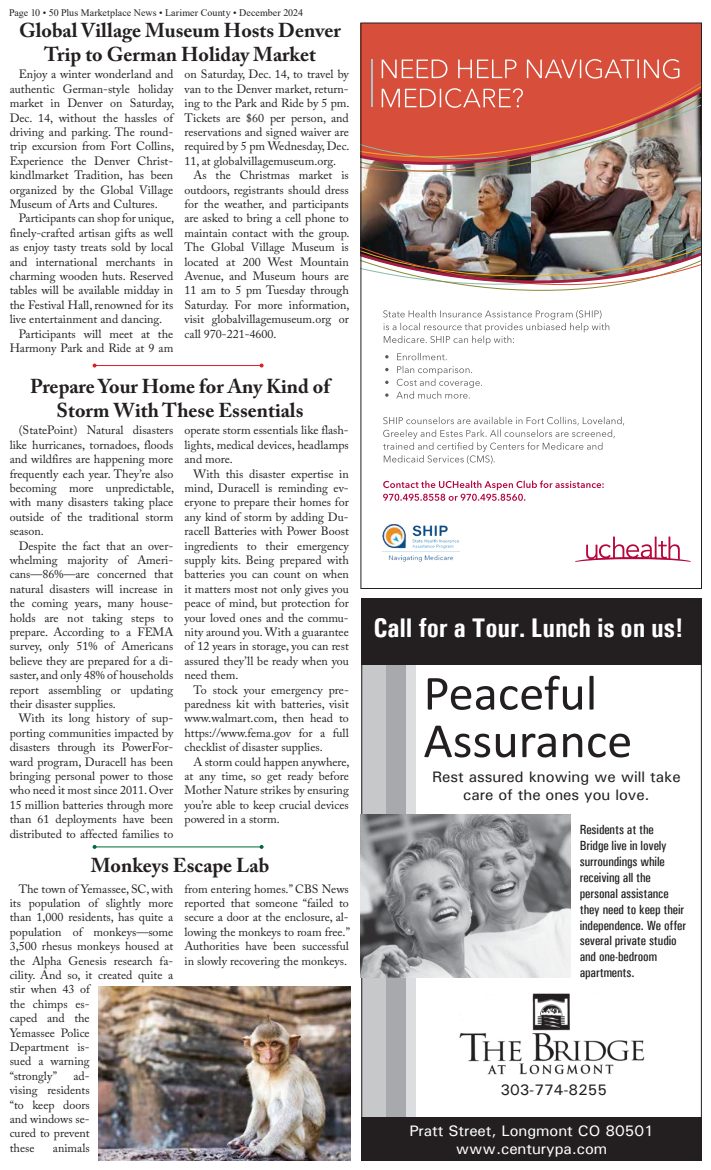
<style>
.page{position:relative;width:711px;height:1170px;background:#fff}
.page>*{position:absolute;margin:0;border:0;box-sizing:border-box;transform-origin:0 0}
.t1{font:49.5px/47.6px "Calibri";color:#231f20}
.t2{font:700 condensed 27px "Univers";letter-spacing:-.005em;color:#fff}
.t3{font:700 20px/24px "Adobe Caslon Pro";color:#231f20;text-align:center}
.t4{font:500 15.2px/18.3px "Univers";letter-spacing:-.005em;color:#231f20;text-align:center}
.t5{font:500 15.2px/18.3px "Univers";letter-spacing:-.005em;color:#fff;text-align:center}
.t6{font:500 condensed 13.3px/16px "Univers";letter-spacing:-.005em;color:#231f20}
.t7{font:12px/14.4px "Adobe Caslon Pro";color:#231f20;text-align:justify}
.t8{font:10px "Times New Roman";letter-spacing:.005em;color:#231f20}
</style>
<div class="page">
<hr style="left:95px;top:365px;width:167px;height:1px;background:#d2232a">
<svg style="left:93px;top:364px;width:4px;height:4px"></svg>
<svg style="left:260px;top:364px;width:4px;height:4px"></svg>
<hr style="left:95px;top:846px;width:167px;height:1px;background:#006838">
<svg style="left:93px;top:845px;width:4px;height:4px"></svg>
<svg style="left:260px;top:845px;width:4px;height:4px"></svg>
<div style="left:361px;top:630px;width:26px;height:531px;background:#c7c8ca"></div>
<div style="left:387px;top:630px;width:19px;height:531px;background:#a7a9ac"></div>
<div style="left:406px;top:631px;width:10px;height:530px;background:#dcddde"></div>
<div style="left:361px;top:598px;width:341px;height:67px;background:#231f20"></div>
<div style="left:361px;top:1118px;width:341px;height:43px;background:#231f20"></div>
<img style="left:360px;top:814px;width:210px;height:164px">
<img style="left:459px;top:993px;width:186px;height:82px">
<img style="left:362px;top:24px;width:338px;height:169px">
<img style="left:362px;top:194px;width:338px;height:97px">
<svg style="left:575px;top:537px;width:116px;height:25px"></svg>
<img style="left:383px;top:524px;width:77px;height:37px">
<svg style="left:383px;top:481px;width:221px;height:20px"></svg>
<svg style="left:383px;top:417px;width:241px;height:47px"></svg>
<svg style="left:385px;top:366px;width:97px;height:33px"></svg>
<svg style="left:385px;top:353px;width:62px;height:7px"></svg>
<svg style="left:383px;top:310px;width:226px;height:35px"></svg>
<hr style="left:371px;top:60px;width:1px;height:47px;background:#a9c4cb">
<svg style="left:382px;top:88px;width:141px;height:20px"></svg>
<svg style="left:382px;top:59px;width:297px;height:20px"></svg>
<img style="left:99px;top:987px;width:251px;height:174px">
<p class="t8" style="left:9px;top:6px;width:296px">Page 10 • 50 Plus Marketplace News • Larimer County • December 2024</p>
<h3 class="t3" style="left:19px;top:18px;width:323px">Global Village Museum Hosts Denver<br>Trip to German Holiday Market</h3>
<p class="t7" style="left:10px;top:67px;width:166px;text-indent:9px">Enjoy a winter wonderland and authentic German-style holiday market in Denver on Saturday, Dec. 14, without the hassles of driving and parking. The round&shy;trip excursion from Fort Collins, Experience the Denver Christ&shy;kindlmarket Tradition, has been organized by the Global Village Museum of Arts and Cultures.</p>
<p class="t7" style="left:19px;top:211px;width:157px">Participants can shop for unique,</p>
<p class="t7" style="left:10px;top:225px;width:165px">finely-crafted artisan gifts as well</p>
<p class="t7" style="left:10px;top:240px;width:165px">as enjoy tasty treats sold by local</p>
<p class="t7" style="left:10px;top:254px;width:165px">and international merchants in</p>
<p class="t7" style="left:10px;top:269px;width:165px">charming wooden huts. Reserved</p>
<p class="t7" style="left:10px;top:283px;width:165px">tables will be available midday in</p>
<p class="t7" style="left:10px;top:297px;width:165px">the Festival Hall, renowned for its</p>
<p class="t7" style="left:10px;top:312px;width:154px">live entertainment and dancing.</p>
<p class="t7" style="left:19px;top:326px;width:156px">Participants will meet at the</p>
<p class="t7" style="left:10px;top:341px;width:165px">Harmony Park and Ride at 9 am</p>
<p class="t7" style="left:184px;top:67px;width:167px">on Saturday, Dec. 14, to travel by van to the Denver market, return&shy;ing to the Park and Ride by 5 pm.<br>Tickets are $60 per person, and reservations and signed waiver are required by 5 pm Wednesday, Dec.<br>11, at globalvillagemuseum.org.</p>
<p class="t7" style="left:184px;top:168px;width:167px;text-indent:9px">As the Christmas market is outdoors, registrants should dress for the weather, and participants are asked to bring a cell phone to maintain contact with the group.<br>The Global Village Museum is located at 200 West Mountain Avenue, and Museum hours are 11 am to 5 pm Tuesday through Saturday. For more information, visit globalvillagemuseum.org or call 970-221-4600.</p>
<h3 class="t3" style="left:30px;top:374px;width:301px">Prepare Your Home for Any Kind of<br>Storm With These Essentials</h3>
<p class="t7" style="left:10px;top:423px;width:166px;text-indent:9px">(StatePoint) Natural disasters like hurricanes, tornadoes, floods and wildfires are happening more frequently each year. They’re also becoming more unpredictable, with many disasters taking place outside of the traditional storm season.</p>
<p class="t7" style="left:10px;top:538px;width:165px;text-indent:9px">Despite the fact that an over&shy;whelming majority of Ameri&shy;cans—86%—are concerned that natural disasters will increase in the coming years, many house&shy;holds are not taking steps to prepare. According to a FEMA survey, only 51% of Americans believe they are prepared for a di&shy;saster, and only 48% of households report assembling or updating their disaster supplies.</p>
<p class="t7" style="left:10px;top:711px;width:165px;text-indent:9px">With its long history of sup&shy;porting communities impacted by disasters through its PowerFor&shy;ward program, Duracell has been bringing personal power to those who need it most since 2011. Over 15 million batteries through more than 61 deployments have been distributed to affected families to</p>
<p class="t7" style="left:184px;top:423px;width:166px">operate storm essentials like flash&shy;lights, medical devices, headlamps and more.</p>
<p class="t7" style="left:184px;top:466px;width:166px;text-indent:9px">With this disaster expertise in mind, Duracell is reminding ev&shy;eryone to prepare their homes for any kind of storm by adding Du&shy;racell Batteries with Power Boost ingredients to their emergency supply kits. Being prepared with batteries you can count on when it matters most not only gives you peace of mind, but protection for your loved ones and the commu&shy;nity around you. With a guarantee of 12 years in storage, you can rest assured they’ll be ready when you need them.</p>
<p class="t7" style="left:184px;top:682px;width:166px;text-indent:9px">To stock your emergency pre&shy;paredness kit with batteries, visit www.walmart.com, then head to https://www.fema.gov for a full checklist of disaster supplies.</p>
<p class="t7" style="left:184px;top:754px;width:167px;text-indent:9px">A storm could happen anywhere, at any time, so get ready before Mother Nature strikes by ensuring you’re able to keep crucial devices powered in a storm.</p>
<h3 class="t3" style="left:91px;top:853px;width:180px">Monkeys Escape Lab</h3>
<p class="t7" style="left:184px;top:881px;width:167px">from entering homes.” CBS News reported that someone “failed to secure a door at the enclosure, al&shy;lowing the monkeys to roam free.” Authorities have been successful in slowly recovering the monkeys.</p>
<p class="t7" style="left:10px;top:881px;width:165px;text-align:left;text-indent:9px">The town of Yemassee, SC, with its population of slightly more than 1,000 residents, has quite a population of monkeys—some<br>3,500 rhesus monkeys housed at the Alpha Genesis research fa&shy;cility. And so, it created quite a stir when 43 of<br>the chimps es-<br>caped and the<br>Yemassee Police<br>Department is-<br>sued a warning<br>“strongly”</p>
<p class="t7" style="left:10px;top:1068px;width:82px;text-indent:64px">ad&shy;vising residents “to keep doors and windows se&shy;cured to prevent these</p>
<p class="t7" style="left:53px;top:1140px;width:38px">animals</p>
<h2 class="t2" style="left:373px;top:611px;width:311px">Call for a Tour. Lunch is on us!</h2>
<h1 class="t1" style="left:424px;top:668px;width:210px">Peaceful<br>Assurance</h1>
<p class="t4" style="left:432px;top:767px;width:250px">Rest assured knowing we will take care of the ones you love.</p>
<p class="t6" style="left:580px;top:821px;width:108px">Residents at the<br>Bridge live in lovely surroundings while receiving all the personal assistance they need to keep their independence. We offer several private studio and one-bedroom apartments.</p>
<p class="t4" style="left:500px;top:1080px;width:108px">303-774-8255</p>
<p class="t5" style="left:409px;top:1121px;width:246px">Pratt Street, Longmont CO 80501 www.centurypa.com</p>
</div>
